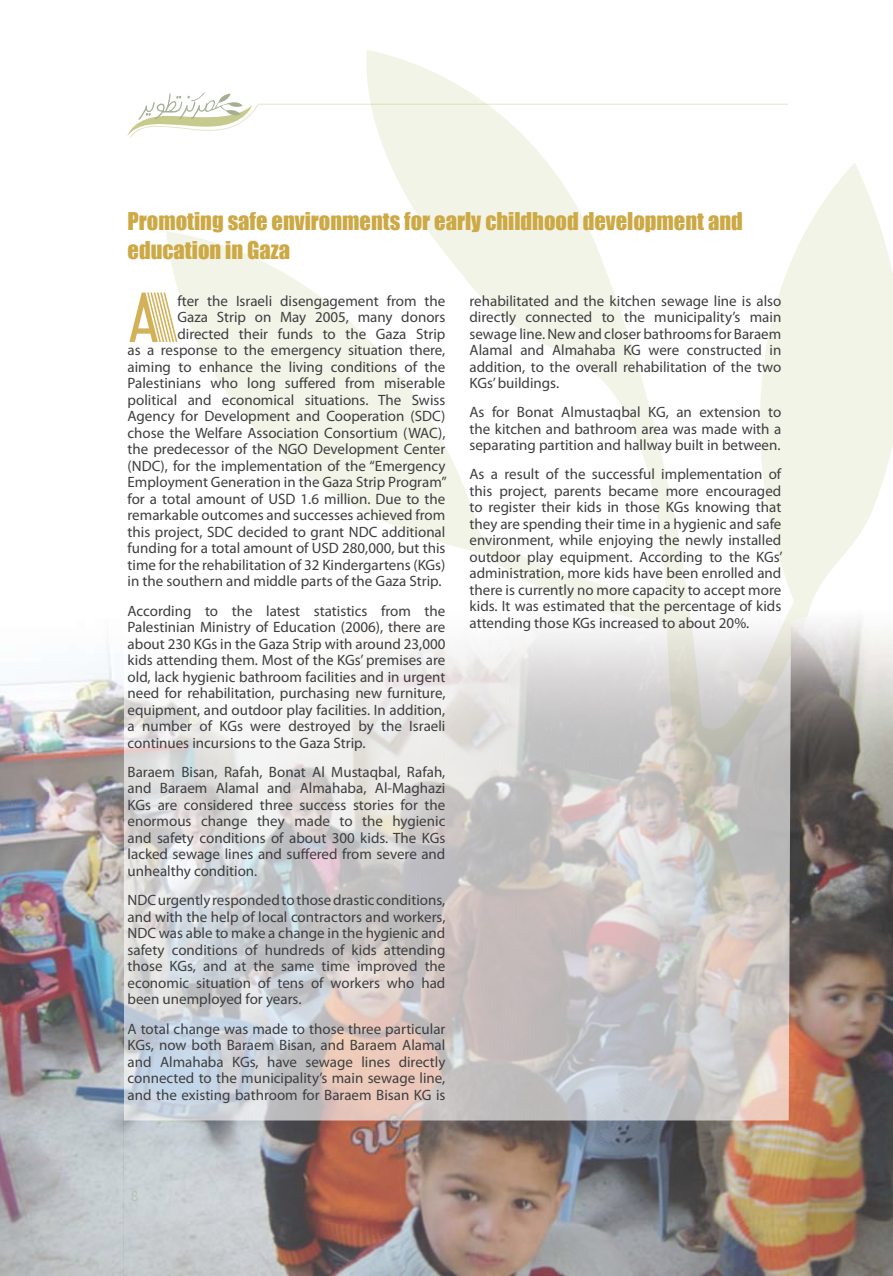
<style>
.page{position:relative;width:893px;height:1276px;background:#fff}
.page>*{position:absolute;margin:0;border:0;box-sizing:border-box;transform-origin:0 0}
.t1{font:55.8px "Atlas";color:#d3b158}
.t2{font:22.5px/28.5px "Impact";color:#cda946}
.t3{font:15px/16.5px "Myriad Pro";color:#3e3e40;text-align:justify}
</style>
<div class="page">
<svg style="left:127px;top:102px;width:39px;height:36px"></svg>
<svg style="left:166px;top:50px;width:727px;height:545px"></svg>
<img style="left:0;top:645px;width:123px;height:631px">
<img style="left:123px;top:595px;width:770px;height:681px">
<h2 class="t2" style="left:128px;top:207px;width:617px">Promoting safe environments for early childhood development and education in Gaza</h2>
<p class="t3" style="left:469px;top:292px;width:313px">rehabilitated and the kitchen sewage line is also directly connected to the municipality’s main sewage line. New and closer bathrooms for Baraem Alamal and Almahaba KG were constructed in addition, to the overall rehabilitation of the two KGs’ buildings.</p>
<p class="t3" style="left:469px;top:404px;width:313px">As for Bonat Almustaqbal KG, an extension to the kitchen and bathroom area was made with a separating partition and hallway built in between.</p>
<p class="t3" style="left:469px;top:466px;width:315px">As a result of the successful implementation of this project, parents became more encouraged to register their kids in those KGs knowing that they are spending their time in a hygienic and safe environment, while enjoying the newly installed outdoor play equipment. According to the KGs’ administration, more kids have been enrolled and there is currently no more capacity to accept more kids. It was estimated that the percentage of kids attending those KGs increased to about 20%.</p>
<h1 class="t1" style="left:128px;top:279px;width:52px">A</h1>
<p class="t3" style="left:177px;top:292px;width:270px">fter the Israeli disengagement from the</p>
<p class="t3" style="left:177px;top:309px;width:270px">Gaza Strip on May 2005, many donors</p>
<p class="t3" style="left:177px;top:325px;width:270px">directed their funds to the Gaza Strip</p>
<p class="t3" style="left:128px;top:342px;width:319px">as a response to the emergency situation there,</p>
<p class="t3" style="left:128px;top:358px;width:319px">aiming to enhance the living conditions of the</p>
<p class="t3" style="left:128px;top:375px;width:319px">Palestinians who long suffered from miserable</p>
<p class="t3" style="left:128px;top:391px;width:319px">political and economical situations. The Swiss</p>
<p class="t3" style="left:128px;top:408px;width:319px">Agency for Development and Cooperation (SDC)</p>
<p class="t3" style="left:128px;top:424px;width:319px">chose the Welfare Association Consortium (WAC),</p>
<p class="t3" style="left:128px;top:441px;width:319px">the predecessor of the NGO Development Center</p>
<p class="t3" style="left:128px;top:457px;width:319px">(NDC), for the implementation of the “Emergency</p>
<p class="t3" style="left:128px;top:474px;width:321px">Employment Generation in the Gaza Strip Program”</p>
<p class="t3" style="left:128px;top:490px;width:319px">for a total amount of USD 1 .6 million. Due to the</p>
<p class="t3" style="left:128px;top:507px;width:319px">remarkable outcomes and successes achieved from</p>
<p class="t3" style="left:128px;top:523px;width:319px">this project, SDC decided to grant NDC additional</p>
<p class="t3" style="left:128px;top:540px;width:319px">funding for a total amount of USD 280,000, but this</p>
<p class="t3" style="left:128px;top:556px;width:319px">time for the rehabilitation of 32 Kindergartens (KGs)</p>
<p class="t3" style="left:128px;top:573px;width:315px">in the southern and middle parts of the Gaza Strip.</p>
<p class="t3" style="left:128px;top:602px;width:319px">According to the latest statistics from the Palestinian Ministry of Education (2006), there are about 230 KGs in the Gaza Strip with around 23,000 kids attending them. Most of the KGs’ premises are old, lack hygienic bathroom facilities and in urgent need for rehabilitation, purchasing new furniture, equipment, and outdoor play facilities. In addition, a number of KGs were destroyed by the Israeli continues incursions to the Gaza Strip.</p>
<p class="t3" style="left:128px;top:763px;width:319px">Baraem Bisan, Rafah, Bonat Al Mustaqbal, Rafah, and Baraem Alamal and Almahaba, Al-Maghazi KGs are considered three success stories for the enormous change they made to the hygienic and safety conditions of about 300 kids. The KGs lacked sewage lines and suffered from severe and unhealthy condition.</p>
<p class="t3" style="left:128px;top:891px;width:319px">NDC urgently responded to those drastic conditions, and with the help of local contractors and workers, NDC was able to make a change in the hygienic and safety conditions of hundreds of kids attending those KGs, and at the same time improved the economic situation of tens of workers who had been unemployed for years.</p>
<p class="t3" style="left:128px;top:1020px;width:319px">A total change was made to those three particular KGs, now both Baraem Bisan, and Baraem Alamal and Almahaba KGs, have sewage lines directly connected to the municipality’s main sewage line, and the existing bathroom for Baraem Bisan KG is</p>
</div>
